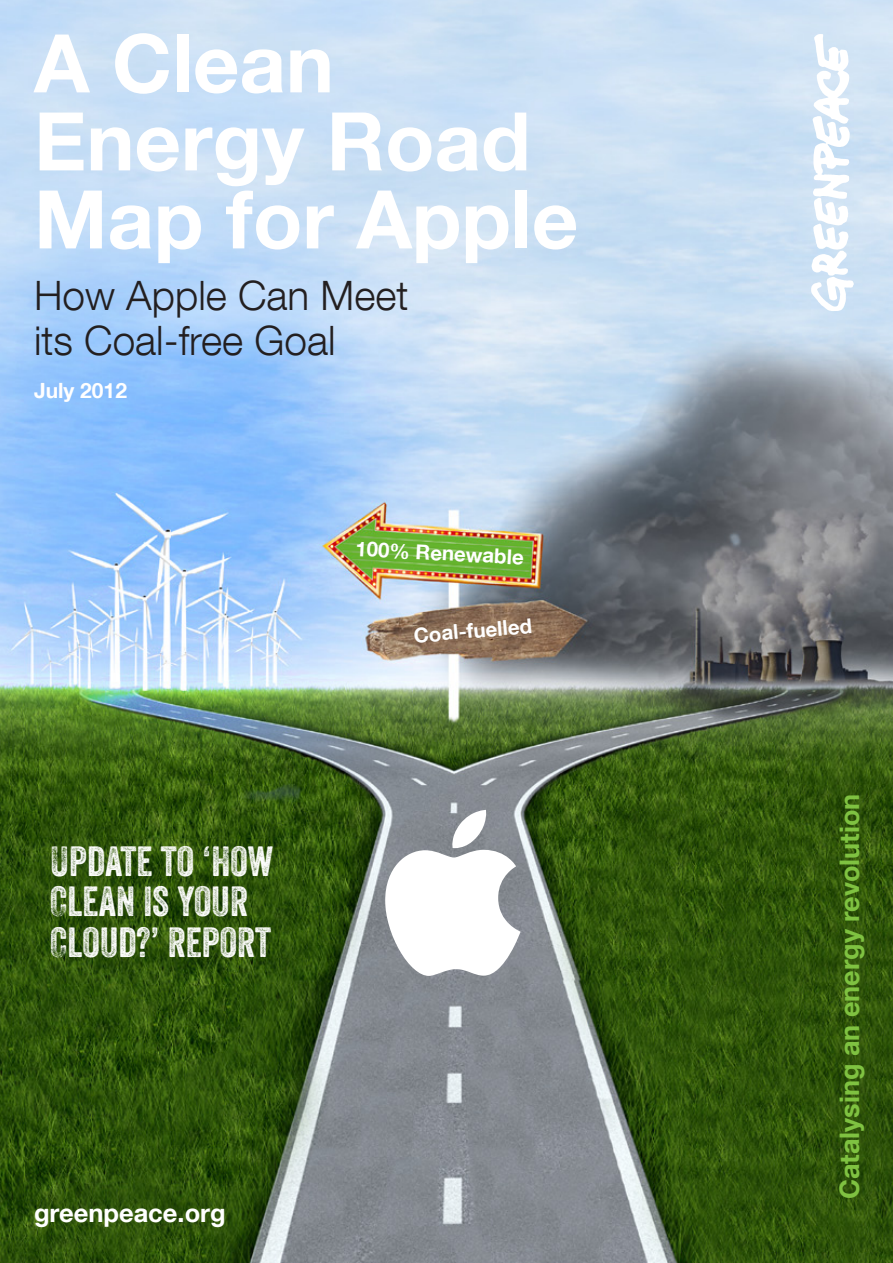
<style>
.page{position:relative;width:893px;height:1263px;background:#fff}
.page>*{position:absolute;margin:0;border:0;box-sizing:border-box;transform-origin:0 0}
.t1{font:700 81px/78px "Helvetica Neue LT Com";color:#fff}
.t2{font:40.95px/40.5px "Veneer Three";color:#fff}
.t3{font:300 40.5px/45px "Helvetica Neue LT Com";color:#231f20}
.t4{font:700 27px "Helvetica Neue LT Com";color:#7fc241}
.t5{font:700 25.5px "Helvetica Neue LT Com";color:#fff}
.t6{font:700 21px "Helvetica Neue LT Com";color:#fff}
.t7{font:700 20.4px "Helvetica Neue LT Com";color:#fff}
</style>
<div class="page">
<img style="left:0;top:0;width:893px;height:1263px">
<svg style="left:811px;top:34px;width:43px;height:277px"></svg>
<svg style="left:385px;top:810px;width:136px;height:166px"></svg>
<h1 class="t1" style="left:34px;top:22px;width:546px">A Clean<br>Energy Road<br>Map for Apple</h1>
<p class="t3" style="left:34px;top:273px;width:376px">How Apple Can Meet its Coal-free Goal</p>
<p class="t6" style="left:34px;top:378px;width:94px">July 2012</p>
<p class="t2" style="left:50px;top:840px;width:224px">UPDATE TO ‘HOW<br>CLEAN IS YOUR<br>CLOUD?’ REPORT</p>
<p class="t7" style="left:356px;top:536px;width:170px;rotate:3deg">100% Renewable</p>
<p class="t7" style="left:413px;top:623px;width:120px;rotate:-5deg">Coal-fuelled</p>
<p class="t5" style="left:34px;top:1197px;width:193px">greenpeace.org</p>
<p class="t4" style="left:832px;top:1199px;width:407px;rotate:-90deg">Catalysing an energy revolution</p>
</div>
